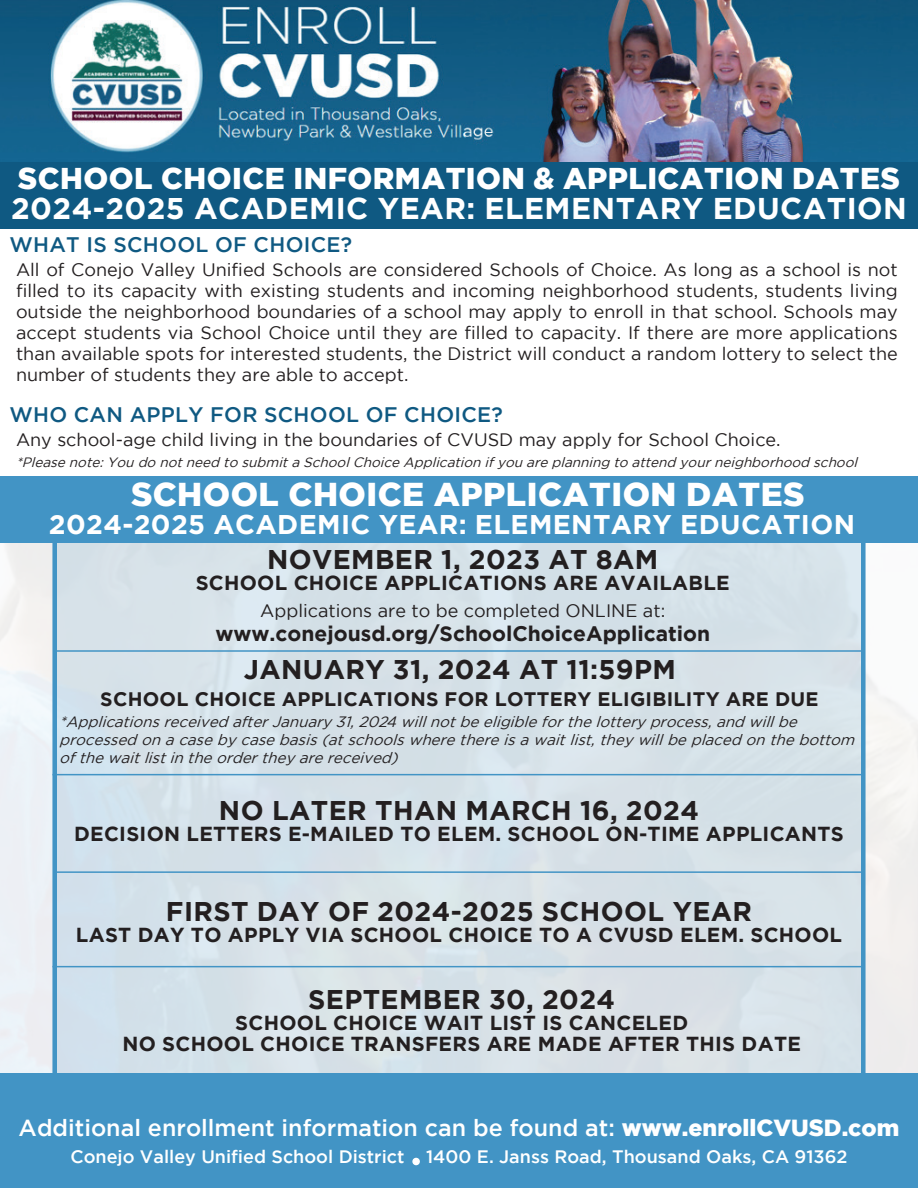
<style>
.page{position:relative;width:918px;height:1188px;background:#fff}
.page>*{position:absolute;margin:0;border:0;box-sizing:border-box;transform-origin:0 0}
.t1{font:900 33px "Gotham";letter-spacing:.015em;color:#fff}
.t2{font:900 30px/30px "Gotham";letter-spacing:.015em;color:#fff}
.t3{font:700 27px "Gotham";letter-spacing:.015em;color:#231f20}
.t4{font:700 27px "Gotham";letter-spacing:.015em;color:#fff}
.t5{font:500 23.25px "Gotham";color:#fff}
.t6{font:500 21px "Gotham";letter-spacing:.015em;color:#0f5982}
.t7{font:700 21px "Gotham";color:#231f20}
.t8{font:700 20.25px/21px "Gotham";letter-spacing:.015em;color:#231f20;text-align:center}
.t9{font:700 19.5px "Gotham";letter-spacing:.015em;color:#231f20}
.t10{font:18px/21px "Gotham";color:#231f20;text-align:justify}
.t11{font:500 18px "Gotham";color:#fff}
.t12{font:italic 15px/17.7px "Gotham";color:#231f20}
.t13{font:italic 13.5px "Gotham";color:#231f20}
.s1{font-weight:700}
.s2{font-style:inherit}
.s3{font-weight:900}
</style>
<div class="page">
<div style="left:52px;top:543px;width:814px;height:530px;background:#d6e1e8"></div>
<div style="left:0;top:476px;width:918px;height:67px;background:#4294c5"></div>
<div style="left:0;top:1073px;width:918px;height:115px;background:#4294c5"></div>
<hr style="left:55px;top:650px;width:809px;height:2px;background:#4294c5">
<hr style="left:52px;top:774px;width:812px;height:1px;background:#4294c5">
<hr style="left:54px;top:871px;width:811px;height:2px;background:#4294c5">
<hr style="left:52px;top:966px;width:812px;height:1px;background:#4294c5">
<div style="left:412px;top:1158px;width:8px;height:7px;border:2px solid #fff;border-radius:50%"></div>
<img style="left:0;top:0;width:918px;height:176px">
<div style="left:1px;top:162px;width:917px;height:67px;background:#0f5982"></div>
<h2 class="t2" style="left:11px;top:163px;width:897px">SCHOOL CHOICE INFORMATION &amp; APPLICATION DATES<br><span class="s1">202</span><span class="s1">4</span><span class="s1">-202</span><span class="s1">5</span> <span class="s1">ACADEMIC YEAR: ELEMENTARY EDUCATION</span></h2>
<p class="t6" style="left:9px;top:233px;width:344px">WHAT IS SCHOOL OF CHOICE?</p>
<p class="t10" style="left:16px;top:259px;width:883px">All of Conejo Valley Unified Schools are considered Schools of Choice. As long as a school is not filled to its capacity with existing students and incoming neighborhood students, students living outside the neighborhood boundaries of a school may apply to enroll in that school. Schools may accept students via School Choice until they are filled to capacity. If there are more applications than available spots for interested students, the District will conduct a random lottery to select the number of students they are able to accept.</p>
<p class="t6" style="left:9px;top:402px;width:495px">WHO CAN APPLY FOR SCHOOL OF CHOICE?</p>
<p class="t10" style="left:16px;top:428px;width:766px">Any school-age child living in the boundaries of CVUSD may apply for School Choice.</p>
<p class="t13" style="left:16px;top:454px;width:846px">*Please note:You do notneed to submita SchoolChoice Application ifyou are planning to attend yourneighborhood school</p>
<h1 class="t1" style="left:131px;top:475px;width:675px">SCHOOL CHOICE APPLICATION DATES</h1>
<h3 class="t4" style="left:49px;top:509px;width:808px">202<span class="s2">4</span>-202<span class="s2">5</span> ACADEMIC YEAR: ELEMENTARY EDUCATION</h3>
<h3 class="t3" style="left:267px;top:544px;width:393px">NOVEMBER 1, 202<span class="s2">3</span> AT 8AM</h3>
<p class="t8" style="left:196px;top:572px;width:536px">SCHOOL CHOICE APPLICATIONS ARE AVAILABLE</p>
<p class="t10" style="left:260px;top:600px;width:406px">Applications are to be completed ONLINE at:</p>
<p class="t7" style="left:215px;top:622px;width:496px">www.conejousd.org/SchoolChoiceApplication</p>
<h3 class="t3" style="left:244px;top:654px;width:434px">JANUARY 31, 202<span class="s2">4</span> AT 11:59PM</h3>
<p class="t9" style="left:100px;top:688px;width:720px">SCHOOL CHOICE APPLICATIONS FOR LOTTERY ELIGIBILITY ARE DUE</p>
<p class="t12" style="left:59px;top:713px;width:801px">*Applicationsreceived after January31,202<span class="s2">4</span> will notbe eligibleforthe lotteryprocess,and will be processed on acasebycasebasis(atschoolswherethereisawaitlist,theywillbeplaced on thebottom ofthewaitlistin theordertheyarereceived)</p>
<h3 class="t3" style="left:219px;top:795px;width:482px">NO LATER THAN MARCH 16, 202<span class="s2">4</span></h3>
<p class="t8" style="left:74px;top:823px;width:771px">DECISION LETTERS E-MAILED TO ELEM. SCHOOL ON-TIME APPLICANTS</p>
<h3 class="t3" style="left:166px;top:895px;width:588px">FIRST DAY OF 202<span class="s2">4</span>-202<span class="s2">5</span> SCHOOL YEAR</h3>
<p class="t8" style="left:76px;top:923px;width:768px">LAST DAY TO APPLY VIA SCHOOL CHOICE TO A CVUSD ELEM. SCHOOL</p>
<h3 class="t3" style="left:308px;top:984px;width:308px">SEPTEMBER 30, 202<span class="s2">4</span></h3>
<p class="t8" style="left:122px;top:1012px;width:680px">SCHOOL CHOICE WAIT LIST IS CANCELED<br>NO SCHOOL CHOICE TRANSFERS ARE MADE AFTER THIS DATE</p>
<p class="t5" style="left:19px;top:1115px;width:882px">Additional enrollment information can be found at: <span class="s3">www.enrollCVUSD.com</span></p>
<p class="t11" style="left:70px;top:1147px;width:779px">Conejo Valley Unified School District 1400 E. Janss Road, Thousand Oaks, CA 91362</p>
</div>
